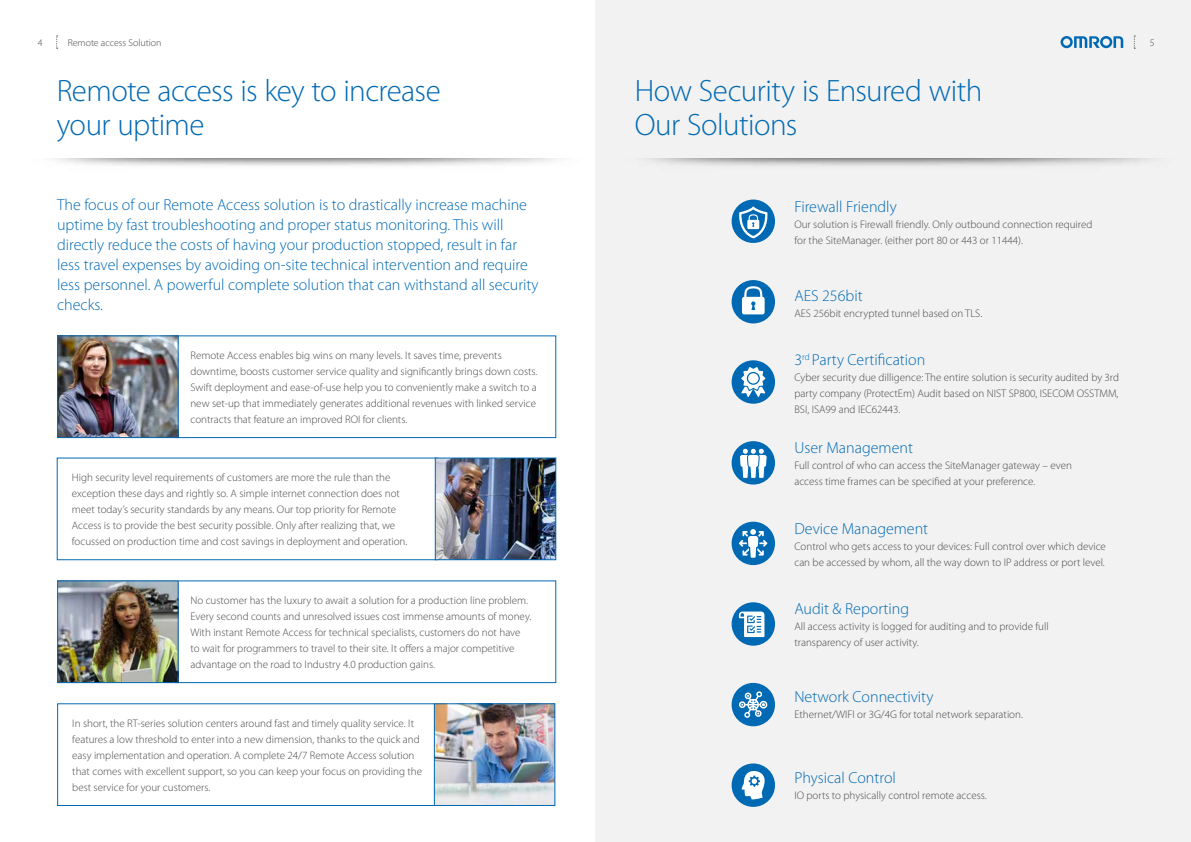
<style>
.page{position:relative;width:1191px;height:842px;background:#fff}
.page>*{position:absolute;margin:0;border:0;box-sizing:border-box;transform-origin:0 0}
.t1{font:300 31px/34px "Myriad Pro";letter-spacing:-.02em;color:#0069b4}
.t2{font:300 16px/20px "Myriad Pro";color:#0069b4}
.t3{font:300 11px/16px "Myriad Pro";color:#4a4a49}
.t4{font:300 10px "Myriad Pro";letter-spacing:-.005em;color:#4a4a49}
</style>
<div class="page">
<div style="left:595px;top:0;width:596px;height:842px;background:#f2f2f2"></div>
<svg style="left:56px;top:36px;width:2px;height:13px"></svg>
<svg style="left:1133px;top:36px;width:2px;height:13px"></svg>
<svg style="left:1060px;top:36px;width:63px;height:12px"></svg>
<div style="left:175px;top:335px;width:381px;height:103px;border:1px solid #0069b4"></div>
<img style="left:59px;top:337px;width:118px;height:99px">
<div style="left:57px;top:335px;width:122px;height:103px;border:1px solid #0069b4"></div>
<div style="left:175px;top:580px;width:381px;height:103px;border:1px solid #0069b4"></div>
<div style="left:57px;top:703px;width:381px;height:103px;border:1px solid #0069b4"></div>
<img style="left:437px;top:459px;width:117px;height:99px">
<div style="left:435px;top:457px;width:121px;height:103px;border:1px solid #0069b4"></div>
<img style="left:436px;top:705px;width:117px;height:99px">
<div style="left:434px;top:703px;width:121px;height:103px;border:1px solid #0069b4"></div>
<img style="left:59px;top:582px;width:118px;height:99px">
<div style="left:57px;top:580px;width:122px;height:103px;border:1px solid #0069b4"></div>
<div style="left:731px;top:200px;width:44px;height:43px;background:#0069b4;border-radius:50%"></div>
<svg style="left:738px;top:206px;width:30px;height:32px"></svg>
<div style="left:731px;top:280px;width:44px;height:43px;background:#0069b4;border-radius:50%"></div>
<svg style="left:742px;top:286px;width:22px;height:28px"></svg>
<div style="left:731px;top:360px;width:44px;height:44px;background:#0069b4;border-radius:50%"></div>
<svg style="left:741px;top:367px;width:24px;height:30px"></svg>
<div style="left:731px;top:441px;width:44px;height:44px;background:#0069b4;border-radius:50%"></div>
<svg style="left:739px;top:448px;width:28px;height:31px"></svg>
<div style="left:731px;top:522px;width:44px;height:43px;background:#0069b4;border-radius:50%"></div>
<svg style="left:739px;top:529px;width:28px;height:29px"></svg>
<div style="left:731px;top:602px;width:44px;height:44px;background:#0069b4;border-radius:50%"></div>
<svg style="left:739px;top:611px;width:25px;height:26px"></svg>
<div style="left:731px;top:683px;width:44px;height:43px;background:#0069b4;border-radius:50%"></div>
<svg style="left:739px;top:691px;width:28px;height:27px"></svg>
<div style="left:731px;top:763px;width:44px;height:44px;background:#0069b4;border-radius:50%"></div>
<svg style="left:741px;top:771px;width:23px;height:28px"></svg>
<p class="t4" style="left:68px;top:37px;width:95px">Remote access Solution</p>
<p class="t4" style="left:38px;top:37px;width:6px">4</p>
<p class="t4" style="left:1149px;top:37px;width:6px">5</p>
<h1 class="t1" style="left:57px;top:74px;width:385px">Remote access is key to increase your uptime</h1>
<h1 class="t1" style="left:635px;top:74px;width:349px">How Security is Ensured with<br>Our Solutions</h1>
<p class="t2" style="left:57px;top:195px;width:483px">The focus of our Remote Access solution is to drastically increase machine uptime by fast troubleshooting and proper status monitoring. This will directly reduce the costs of having your production stopped, result in far less travel expenses by avoiding on-site technical intervention and require less personnel. A powerful complete solution that can withstand all security checks.</p>
<p class="t3" style="left:190px;top:347px;width:348px">Remote Access enables big wins on many levels. It saves time, prevents downtime, boosts customer service quality and significantly brings down costs.<br>Swift deployment and ease-of-use help you to conveniently make a switch to a new set-up that immediately generates additional revenues with linked service contracts that feature an improved ROI for clients.</p>
<p class="t3" style="left:72px;top:469px;width:337px">High security level requirements of customers are more the rule than the exception these days and rightly so. A simple internet connection does not meet today’s security standards by any means. Our top priority for Remote Access is to provide the best security possible. Only after realizing that, we focussed on production time and cost savings in deployment and operation.</p>
<p class="t3" style="left:190px;top:592px;width:342px">No customer has the luxury to await a solution for a production line problem.<br>Every second counts and unresolved issues cost immense amounts of money.<br>With instant Remote Access for technical specialists, customers do not have to wait for programmers to travel to their site. It offers a major competitive advantage on the road to Industry 4.0 production gains.</p>
<p class="t3" style="left:72px;top:715px;width:351px">In short, the RT-series solution centers around fast and timely quality service. It features a low threshold to enter into a new dimension, thanks to the quick and easy implementation and operation. A complete 24/7 Remote Access solution that comes with excellent support, so you can keep your focus on providing the best service for your customers.</p>
<h2 class="t2" style="left:794px;top:197px;width:104px">Firewall Friendly</h2>
<p class="t3" style="left:794px;top:217px;width:299px">Our solution is Firewall friendly. Only outbound connection required for the SiteManager. (either port 80 or 443 or 11444).</p>
<h2 class="t2" style="left:794px;top:286px;width:70px">AES 256bit</h2>
<p class="t3" style="left:794px;top:305px;width:189px">AES 256bit encrypted tunnel based on TLS.</p>
<h2 class="t2" style="left:794px;top:350px;width:132px">3<sup>rd</sup> Party Certification</h2>
<p class="t3" style="left:794px;top:369px;width:326px;text-align:justify">Cyber security due dilligence: The entire solution is security audited by 3rd party company (ProtectEm) Audit based on NIST SP800, ISECOM OSSTMM, BSI, ISA99 and IEC62443.</p>
<h2 class="t2" style="left:794px;top:438px;width:120px">User Management</h2>
<p class="t3" style="left:794px;top:458px;width:279px">Full control of who can access the SiteManager gateway – even access time frames can be specified at your preference.</p>
<h2 class="t2" style="left:794px;top:519px;width:135px">Device Management</h2>
<p class="t3" style="left:794px;top:538px;width:313px">Control who gets access to your devices: Full control over which device can be accessed by whom, all the way down to IP address or port level.</p>
<h2 class="t2" style="left:794px;top:599px;width:116px">Audit &amp; Reporting</h2>
<p class="t3" style="left:794px;top:619px;width:256px">All access activity is logged for auditing and to provide full transparency of user activity.</p>
<h2 class="t2" style="left:794px;top:687px;width:140px">Network Connectivity</h2>
<p class="t3" style="left:794px;top:707px;width:230px">Ethernet/WIFI or 3G/4G for total network separation.</p>
<h2 class="t2" style="left:794px;top:768px;width:103px">Physical Control</h2>
<p class="t3" style="left:794px;top:787px;width:194px">IO ports to physically control remote access.</p>
</div>
